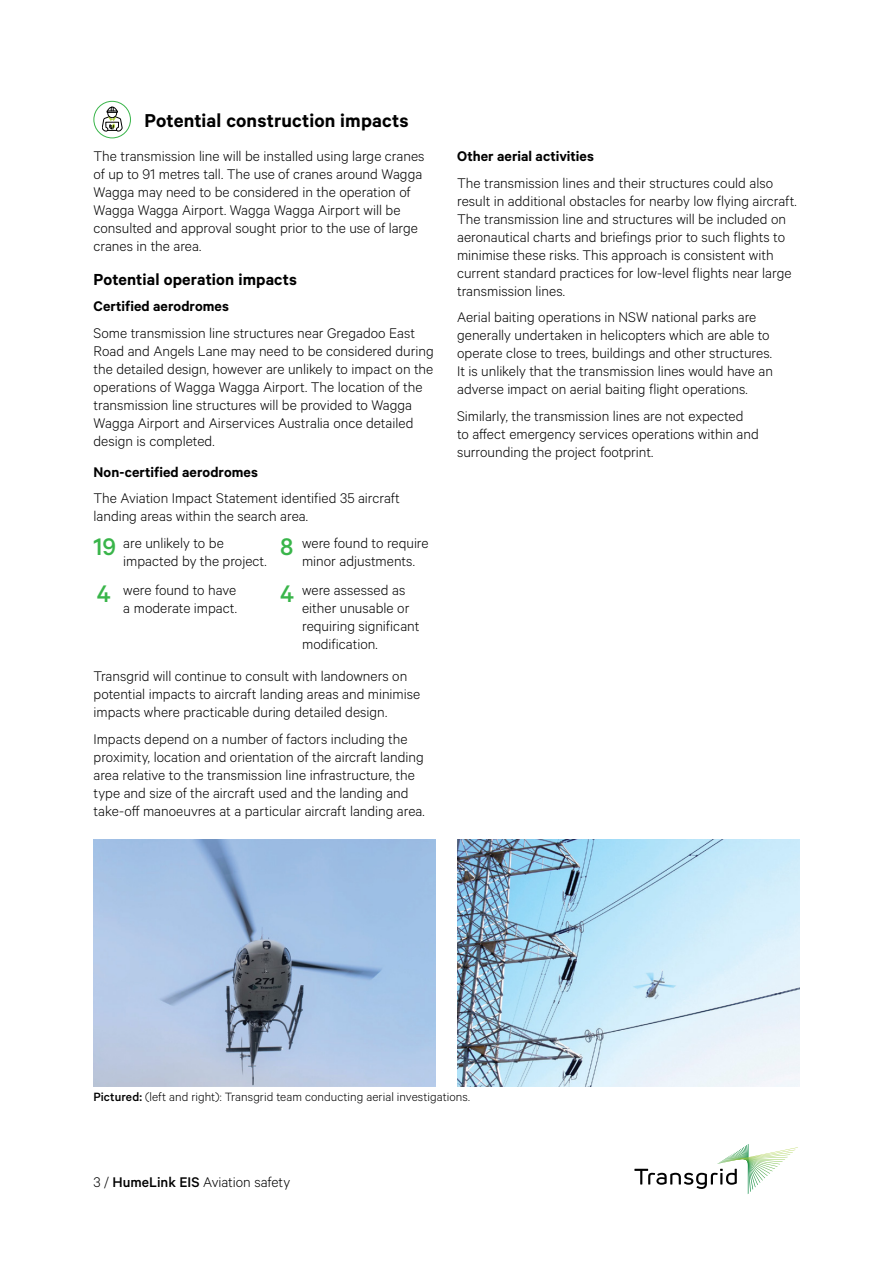
<style>
.page{position:relative;width:893px;height:1263px;background:#fff}
.page>*{position:absolute;margin:0;border:0;box-sizing:border-box;transform-origin:0 0}
.t1{font:600 21px "Calibre";letter-spacing:.005em;color:#000}
.t2{font:600 18px "Calibre";letter-spacing:.005em;color:#000}
.t3{font:300 15.75px/18px "Calibre";color:#000}
.t4{font:600 15.75px "Calibre";letter-spacing:.005em;color:#000}
.t5{font:300 13.5px "Calibre";letter-spacing:.005em;color:#000}
.s1{font-weight:500;font-size:27px;color:#39b54a}
.s2{font-weight:500}
</style>
<div class="page">
<svg style="left:634px;top:1144px;width:164px;height:50px"></svg>
<svg style="left:102px;top:107px;width:20px;height:24px"></svg>
<div style="left:94px;top:101px;width:37px;height:37px;border:1px solid #39b54a;border-radius:50%"></div>
<img style="left:94px;top:840px;width:342px;height:246px">
<img style="left:457px;top:840px;width:342px;height:246px">
<h1 class="t1" style="left:145px;top:108px;width:265px">Potential construction impacts</h1>
<p class="t3" style="left:94px;top:146px;width:333px">The transmission line will be installed using large cranes of up to 91 metres tall. The use of cranes around Wagga Wagga may need to be considered in the operation of Wagga Wagga Airport. Wagga Wagga Airport will be consulted and approval sought prior to the use of large cranes in the area.</p>
<p class="t2" style="left:94px;top:268px;width:205px">Potential operation impacts</p>
<p class="t4" style="left:94px;top:297px;width:137px">Certified aerodromes</p>
<p class="t3" style="left:94px;top:323px;width:342px">Some transmission line structures near Gregadoo East Road and Angels Lane may need to be considered during the detailed design, however are unlikely to impact on the operations of Wagga Wagga Airport. The location of the transmission line structures will be provided to Wagga Wagga Airport and Airservices Australia once detailed design is completed.</p>
<p class="t4" style="left:94px;top:462px;width:166px">Non-certified aerodromes</p>
<p class="t3" style="left:94px;top:488px;width:308px">The Aviation Impact Statement identified 35 aircraft landing areas within the search area.</p>
<p class="t3" style="left:123px;top:533px;width:307px;text-indent:-30px"><span class="s1">19</span> are unlikely to be<br>impacted by the project. <sup>8</sup> were found to require</p>
<p class="t3" style="left:302px;top:551px;width:114px">minor adjustments.</p>
<p class="t3" style="left:97px;top:580px;width:141px;text-align:right"><span class="s1">4</span> were found to have a moderate impact.</p>
<p class="t3" style="left:302px;top:580px;width:119px;text-indent:-22px"><span class="s1">4</span> were assessed as either unusable or requiring significant modification.</p>
<p class="t3" style="left:94px;top:667px;width:328px">Transgrid will continue to consult with landowners on potential impacts to aircraft landing areas and minimise impacts where practicable during detailed design.</p>
<p class="t3" style="left:94px;top:729px;width:333px">Impacts depend on a number of factors including the proximity, location and orientation of the aircraft landing area relative to the transmission line infrastructure, the type and size of the aircraft used and the landing and take-off manoeuvres at a particular aircraft landing area.</p>
<p class="t4" style="left:457px;top:147px;width:138px">Other aerial activities</p>
<p class="t3" style="left:457px;top:173px;width:341px">The transmission lines and their structures could also result in additional obstacles for nearby low flying aircraft.<br>The transmission line and structures will be included on aeronautical charts and briefings prior to such flights to minimise these risks. This approach is consistent with current standard practices for low-level flights near large transmission lines.</p>
<p class="t3" style="left:457px;top:307px;width:317px">Aerial baiting operations in NSW national parks are generally undertaken in helicopters which are able to operate close to trees, buildings and other structures.<br>It is unlikely that the transmission lines would have an adverse impact on aerial baiting flight operations.</p>
<p class="t3" style="left:457px;top:406px;width:303px">Similarly, the transmission lines are not expected to affect emergency services operations within and surrounding the project footprint.</p>
<p class="t5" style="left:94px;top:1089px;width:378px"><span class="s2">Pictured:</span> (left and right): Transgrid team conducting aerial investigations.</p>
<p class="t3" style="left:94px;top:1173px;width:198px">3 / <span class="s2">HumeLink EIS</span> Aviation safety</p>
</div>
